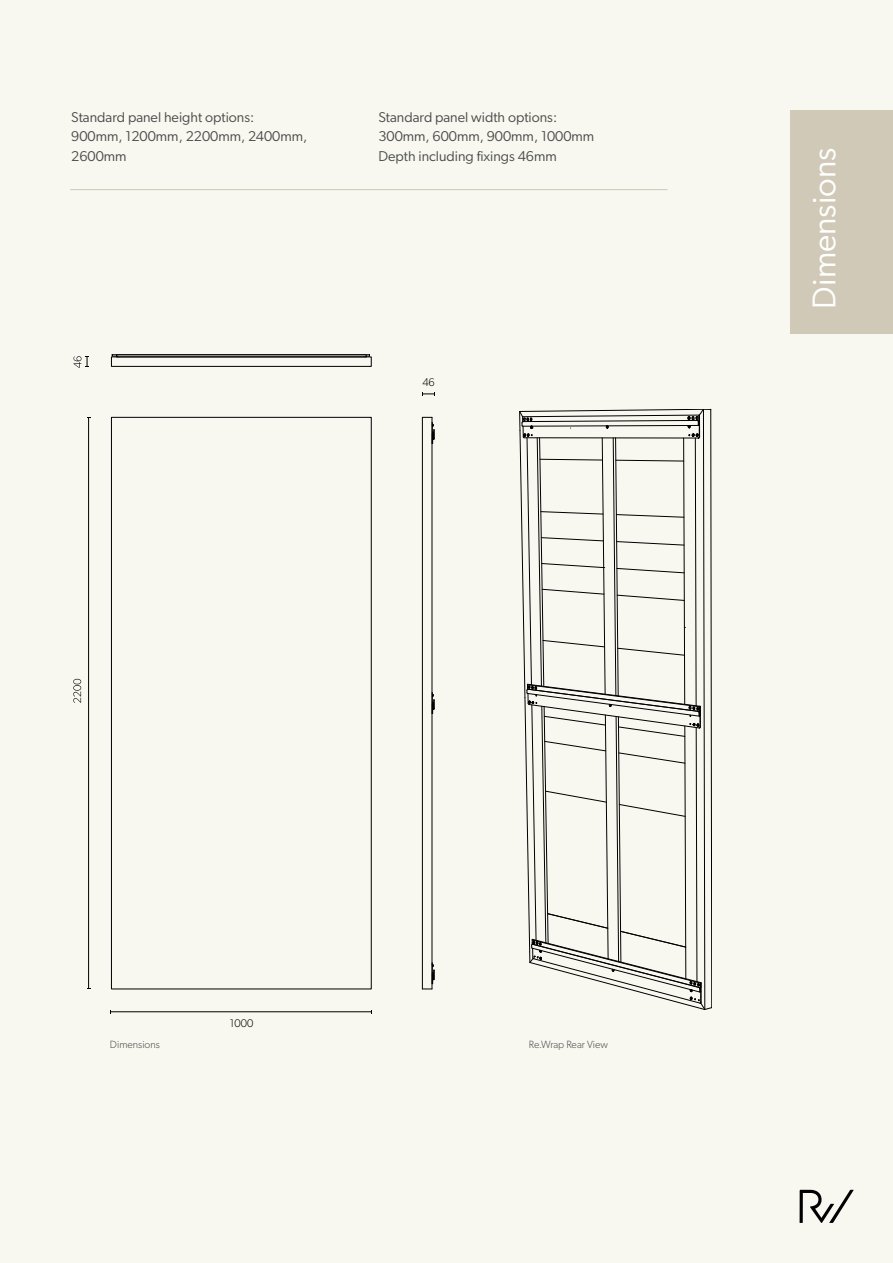
<style>
.page{position:relative;width:893px;height:1263px;background:#f8f8f1}
.page>*{position:absolute;margin:0;border:0;box-sizing:border-box;transform-origin:0 0}
.t1{font:33px "Gibson";color:#fff}
.t2{font:14.25px/19.5px "Gibson";color:#4a4a49}
.t3{font:300 11.1px "Gibson";color:#000}
.t4{font:300 10.5px "Gibson";color:#4a4a49}
</style>
<div class="page">
<svg style="left:73px;top:679px;width:8px;height:24px"></svg>
<svg style="left:422px;top:392px;width:13px;height:3px"></svg>
<hr style="left:110px;top:1011px;width:261px;height:1px;background:#000">
<hr style="left:88px;top:418px;width:1px;height:571px;background:#000">
<hr style="left:117px;top:355px;width:249px;height:1px;background:#000">
<svg style="left:112px;top:355px;width:6px;height:2px"></svg>
<hr style="left:112px;top:354px;width:257px;height:1px;background:#000">
<div style="left:111px;top:417px;width:260px;height:572px;border:1px solid #000"></div>
<svg style="left:74px;top:356px;width:15px;height:12px"></svg>
<hr style="left:422px;top:417px;width:1px;height:572px;background:#000">
<hr style="left:432px;top:417px;width:1px;height:572px;background:#000">
<svg style="left:422px;top:417px;width:13px;height:27px"></svg>
<svg style="left:432px;top:692px;width:3px;height:22px"></svg>
<svg style="left:422px;top:963px;width:13px;height:27px"></svg>
<div style="left:791px;top:111px;width:102px;height:223px;background:#d0c9b7"></div>
<svg style="left:800px;top:1190px;width:54px;height:33px"></svg>
<svg style="left:520px;top:409px;width:192px;height:600px"></svg>
<hr style="left:70px;top:189px;width:598px;height:1px;background:#d0c9b7">
<p class="t2" style="left:71px;top:107px;width:238px">Standard panel height options:<br>900mm, 1200mm, 2200mm, 2400mm,<br>2600mm</p>
<p class="t2" style="left:378px;top:107px;width:217px">Standard panel width options:<br>300mm, 600mm, 900mm, 1000mm</p>
<p class="t2" style="left:378px;top:146px;width:180px">Depth including fixings 46mm</p>
<p class="t3" style="left:422px;top:375px;width:14px">46</p>
<p class="t1" style="left:804px;top:309px;width:162px;rotate:-90deg">Dimensions</p>
<p class="t3" style="left:230px;top:1016px;width:25px">1000</p>
<p class="t4" style="left:110px;top:1038px;width:51px">Dimensions</p>
<p class="t4" style="left:529px;top:1038px;width:81px">Re.Wrap Rear View</p>
</div>
